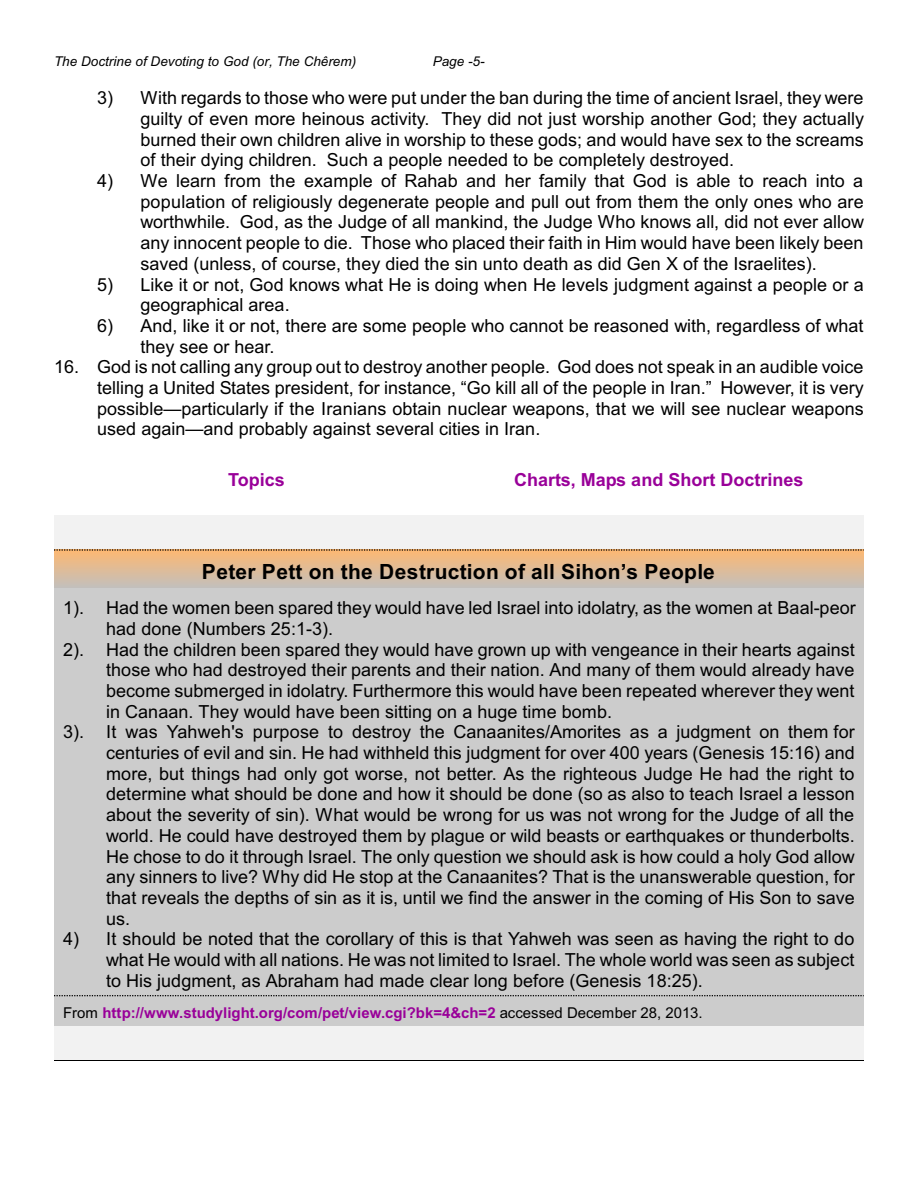
<style>
.page{position:relative;width:918px;height:1188px;background:#fff}
.page>*{position:absolute;margin:0;border:0;box-sizing:border-box;transform-origin:0 0}
.t1{font:700 21px "Arial";letter-spacing:.02em;color:#000}
.t2{font:18px/20.7px "Arial";color:#000;text-align:justify}
.t3{font:700 18px "Arial";color:#909}
.t4{font:700 15px "Arial";color:#909}
.t5{font:italic 13.5px "Arial";color:#000}
.s1{font-weight:400;color:#000}
</style>
<div class="page">
<div style="left:54px;top:515px;width:810px;height:34px;background:#f2f2f2"></div>
<svg style="left:54px;top:549px;width:810px;height:2px;background:#ac7d4c"></svg>
<div style="left:54px;top:588px;width:810px;height:407px;background:#ccc"></div>
<div style="left:54px;top:995px;width:810px;height:31px;background:#ccc"></div>
<svg style="left:54px;top:995px;width:810px;height:1px"></svg>
<div style="left:54px;top:1026px;width:810px;height:34px;background:#f2f2f2"></div>
<p class="t5" style="left:54px;top:57px;width:304px">The Doctrine of Devoting to God (or, The Chêrem)</p>
<p class="t5" style="left:433px;top:57px;width:53px">Page -5-</p>
<p class="t2" style="left:140px;top:89px;width:725px;text-indent:-43px">3) With regards to those who were put under the ban during the time of ancient Israel, they were guilty of even more heinous activity. They did not just worship another God; they actually burned their own children alive in worship to these gods; and would have sex to the screams of their dying children. Such a people needed to be completely destroyed.</p>
<p class="t2" style="left:140px;top:172px;width:725px;text-indent:-43px">4) We learn from the example of Rahab and her family that God is able to reach into a population of religiously degenerate people and pull out from them the only ones who are worthwhile. God, as the Judge of all mankind, the Judge Who knows all, did not ever allow any innocent people to die. Those who placed their faith in Him would have been likely been saved (unless, of course, they died the sin unto death as did Gen X of the Israelites).</p>
<p class="t2" style="left:140px;top:276px;width:725px;text-indent:-43px">5) Like it or not, God knows what He is doing when He levels judgment against a people or a geographical area.</p>
<p class="t2" style="left:140px;top:317px;width:725px;text-indent:-43px">6) And, like it or not, there are some people who cannot be reasoned with, regardless of what they see or hear.</p>
<p class="t2" style="left:97px;top:358px;width:768px;text-indent:-43px">16. God is not calling any group out to destroy another people. God does not speak in an audible voice telling a United States president, for instance, “Go kill all of the people in Iran.” However, it is very possible—particularly if the Iranians obtain nuclear weapons, that we will see nuclear weapons used again—and probably against several cities in Iran.</p>
<p class="t3" style="left:228px;top:473px;width:58px">Topics</p>
<p class="t3" style="left:514px;top:473px;width:291px">Charts, Maps and Short Doctrines</p>
<p class="t1" style="left:202px;top:564px;width:514px">Peter Pett on the Destruction of all Sihon’s People</p>
<p class="t2" style="left:63px;top:599px;width:794px">1). Had the women been spared they would have led Israel into idolatry, as the women at Baal-peor</p>
<p class="t2" style="left:106px;top:620px;width:228px">had done (Numbers 25:1-3).</p>
<p class="t2" style="left:63px;top:641px;width:793px">2). Had the children been spared they would have grown up with vengeance in their hearts against</p>
<p class="t2" style="left:106px;top:661px;width:750px">those who had destroyed their parents and their nation. And many of them would already have</p>
<p class="t2" style="left:106px;top:682px;width:750px">become submerged in idolatry. Furthermore this would have been repeated wherever they went</p>
<p class="t2" style="left:106px;top:703px;width:507px">in Canaan. They would have been sitting on a huge time bomb.</p>
<p class="t2" style="left:63px;top:723px;width:793px">3). It was Yahweh's purpose to destroy the Canaanites/Amorites as a judgment on them for</p>
<p class="t2" style="left:106px;top:744px;width:750px">centuries of evil and sin. He had withheld this judgment for over 400 years (Genesis 15:16) and</p>
<p class="t2" style="left:106px;top:765px;width:750px">more, but things had only got worse, not better. As the righteous Judge He had the right to</p>
<p class="t2" style="left:106px;top:785px;width:750px">determine what should be done and how it should be done (so as also to teach Israel a lesson</p>
<p class="t2" style="left:106px;top:806px;width:750px">about the severity of sin). What would be wrong for us was not wrong for the Judge of all the</p>
<p class="t2" style="left:106px;top:827px;width:750px">world. He could have destroyed them by plague or wild beasts or earthquakes or thunderbolts.</p>
<p class="t2" style="left:106px;top:848px;width:750px">He chose to do it through Israel. The only question we should ask is how could a holy God allow</p>
<p class="t2" style="left:106px;top:868px;width:750px">any sinners to live? Why did He stop at the Canaanites? That is the unanswerable question, for</p>
<p class="t2" style="left:106px;top:889px;width:750px">that reveals the depths of sin as it is, until we find the answer in the coming of His Son to save</p>
<p class="t2" style="left:106px;top:910px;width:26px">us.</p>
<p class="t2" style="left:106px;top:930px;width:750px;text-indent:-43px">4) It should be noted that the corollary of this is that Yahweh was seen as having the right to do what He would with all nations. He was not limited to Israel. The whole world was seen as subject to His judgment, as Abraham had made clear long before (Genesis 18:25).</p>
<p class="t4" style="left:63px;top:1008px;width:641px"><span class="s1">From</span> http://www.studylight.org/com/pet/view.cgi?bk=4&amp;ch=2 <span class="s1">accessed December 28, 2013.</span></p>
</div>
